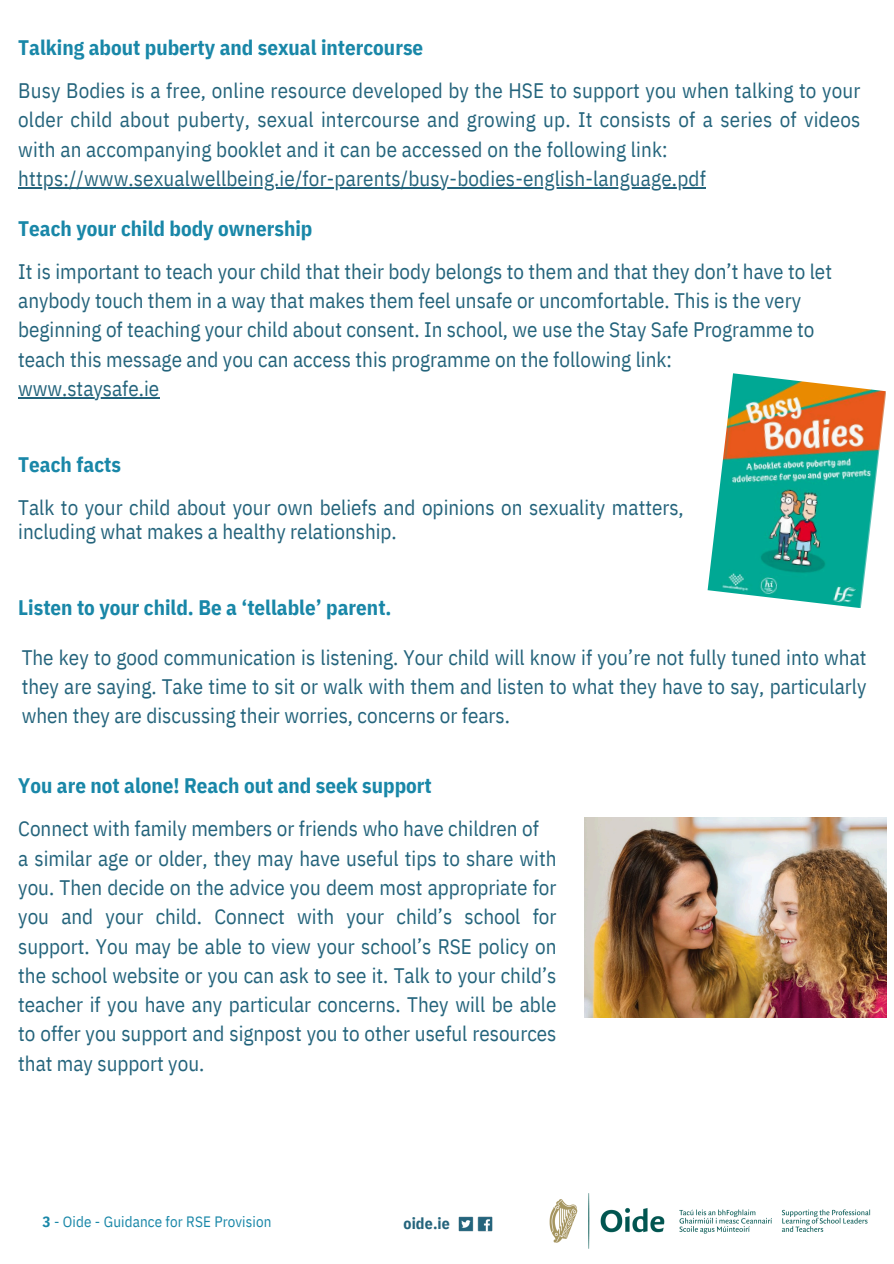
<style>
.page{position:relative;width:894px;height:1264px;background:#fff}
.page>*{position:absolute;margin:0;border:0;box-sizing:border-box;transform-origin:0 0}
.t1{font:21px/29.2px "IBM Plex Sans Cond";color:#24647c}
.t2{font:700 21px "IBM Plex Sans Cond";color:#1987a8}
.t3{font:700 15.9px "IBM Plex Sans Cond";letter-spacing:.01em;color:#24647c}
.t4{font:15px "IBM Plex Sans Cond";letter-spacing:.01em;color:#1987a8}
.s1{font-weight:700}
</style>
<div class="page">
<img style="left:584px;top:817px;width:302px;height:200px">
<img style="left:707px;top:373px;width:179px;height:235px">
<hr style="left:18px;top:397px;width:141px;height:1px;background:#24647c">
<hr style="left:18px;top:187px;width:687px;height:1px;background:#24647c">
<img style="left:458px;top:1216px;width:35px;height:16px">
<img style="left:549px;top:1193px;width:322px;height:56px">
<h1 class="t2" style="left:18px;top:34px;width:406px">Talking about puberty and sexual intercourse</h1>
<h2 class="t1" style="left:18px;top:76px;width:843px;text-align:justify">Busy Bodies is a free, online resource developed by the HSE to support you when talking to your older child about puberty, sexual intercourse and growing up. It consists of a series of videos with an accompanying booklet and it can be accessed on the following link:</h2>
<p class="t1" style="left:18px;top:163px;width:689px">https://www.sexualwellbeing.ie/for-parents/busy-bodies-english-language.pdf</p>
<h2 class="t2" style="left:18px;top:214px;width:295px">Teach your child body ownership</h2>
<h2 class="t1" style="left:18px;top:256px;width:815px">It is important to teach your child that their body belongs to them and that they don’t have to let anybody touch them in a way that makes them feel unsafe or uncomfortable. This is the very beginning of teaching your child about consent. In school, we use the Stay Safe Programme to teach this message and you can access this programme on the following link:</h2>
<h1 class="t1" style="left:18px;top:373px;width:142px">www.staysafe.ie</h1>
<h1 class="t2" style="left:18px;top:450px;width:104px">Teach facts</h1>
<p class="t1" style="left:18px;top:494px;width:667px;line-height:24.8px">Talk to your child about your own beliefs and opinions on sexuality matters, including what makes a healthy relationship.</p>
<p class="t2" style="left:18px;top:593px;width:374px">Listen to your child. Be a ‘tellable’ parent.</p>
<h1 class="t1" style="left:22px;top:642px;width:846px;text-align:justify">The key to good communication is listening. Your child will know if you’re not fully tuned into what they are saying. Take time to sit or walk with them and listen to what they have to say, particularly when they are discussing their worries, concerns or fears.</h1>
<h2 class="t2" style="left:18px;top:771px;width:415px">You are not alone! Reach out and seek support</h2>
<p class="t1" style="left:18px;top:814px;width:539px">Connect with family members or friends who have children of<br>a similar age or older, they may have useful tips to share with you. Then decide on the advice you deem most appropriate for you and your child. Connect with your child’s school for support. You may be able to view your school’s RSE policy on the school website or you can ask to see it. Talk to your child’s teacher if you have any particular concerns. They will be able to offer you support and signpost you to other useful resources that may support you.</p>
<h3 class="t4" style="left:43px;top:1211px;width:230px"><span class="s1">3</span> - Oide - Guidance for RSE Provision</h3>
<p class="t3" style="left:403px;top:1212px;width:48px">oide.ie</p>
</div>
